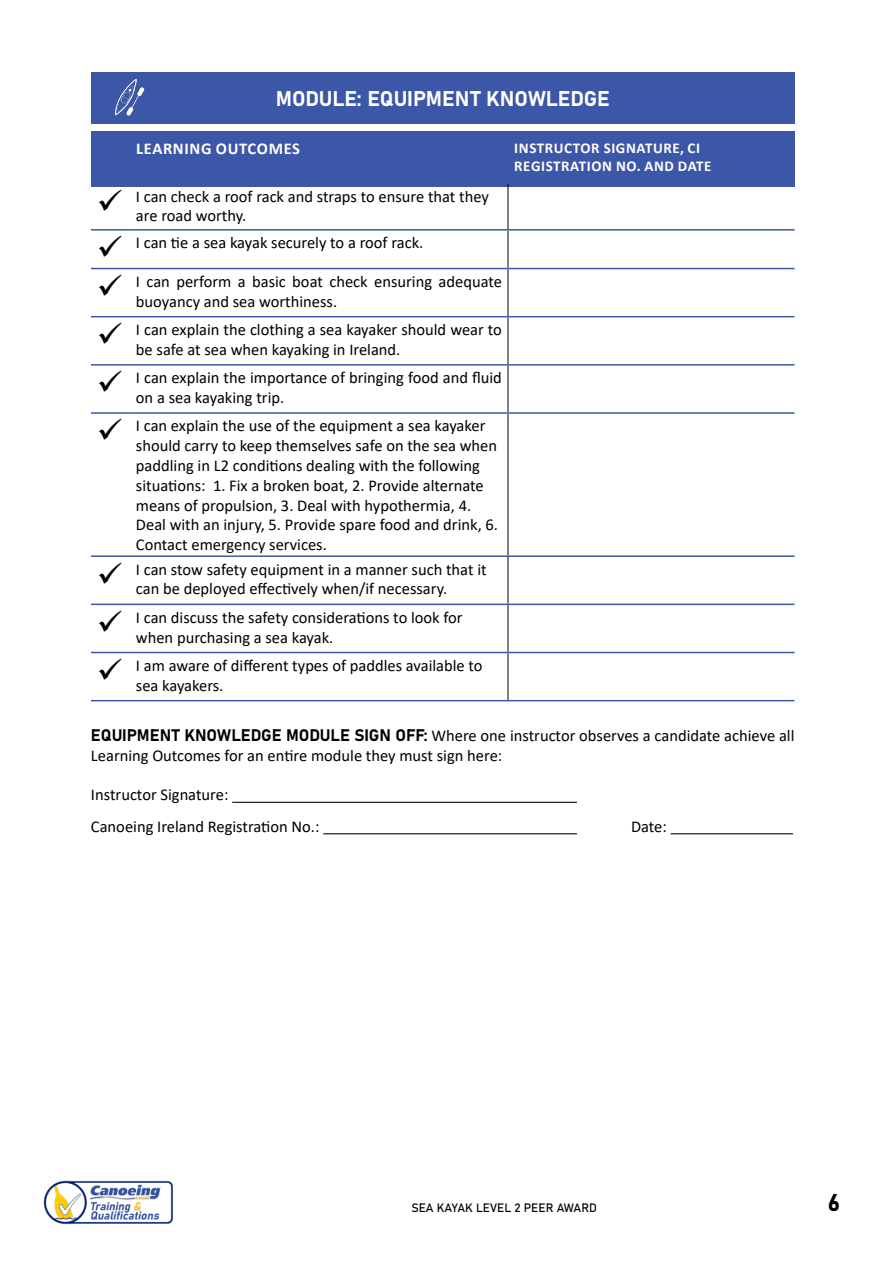
<style>
.page{position:relative;width:893px;height:1263px;background:#fff}
.page>*{position:absolute;margin:0;border:0;box-sizing:border-box;transform-origin:0 0}
.t1{font:24px "Bahnschrift";color:#000}
.Paragraph_Style_1{font:21px "Bahnschrift";color:#fff}
.Main_Text{font:16.5px/19.8px "Calibri";color:#000}
.Paragraph_Style_1-2{font:700 16.5px "Calibri";letter-spacing:.04em;color:#fff}
.Main_Text-2{font:700 15px/18px "Calibri";letter-spacing:.04em;color:#fff}
.t2{font:12px "Bahnschrift";color:#000}
.s1{font-family:"Bahnschrift"}
</style>
<div class="page">
<div style="left:91px;top:131px;width:703px;height:55px;background:#3c57a7"></div>
<hr style="left:91px;top:229px;width:39px;height:2px;background:#3c57a7">
<hr style="left:91px;top:268px;width:39px;height:1px;background:#3c57a7">
<hr style="left:91px;top:316px;width:39px;height:1px;background:#3c57a7">
<hr style="left:91px;top:364px;width:39px;height:2px;background:#3c57a7">
<hr style="left:91px;top:412px;width:39px;height:2px;background:#3c57a7">
<hr style="left:91px;top:555px;width:39px;height:2px;background:#3c57a7">
<hr style="left:91px;top:604px;width:39px;height:1px;background:#3c57a7">
<hr style="left:91px;top:652px;width:39px;height:1px;background:#3c57a7">
<hr style="left:91px;top:700px;width:39px;height:1px;background:#3c57a7">
<hr style="left:508px;top:184px;width:1px;height:45px;background:#000">
<hr style="left:508px;top:231px;width:1px;height:37px;background:#000">
<hr style="left:508px;top:269px;width:1px;height:47px;background:#000">
<hr style="left:508px;top:317px;width:1px;height:47px;background:#000">
<hr style="left:508px;top:366px;width:1px;height:46px;background:#000">
<hr style="left:508px;top:414px;width:1px;height:141px;background:#000">
<hr style="left:508px;top:557px;width:1px;height:47px;background:#000">
<hr style="left:508px;top:605px;width:1px;height:47px;background:#000">
<hr style="left:508px;top:653px;width:1px;height:47px;background:#000">
<hr style="left:130px;top:229px;width:378px;height:2px;background:#3c57a7">
<hr style="left:508px;top:229px;width:286px;height:2px;background:#3c57a7">
<hr style="left:130px;top:268px;width:378px;height:1px;background:#3c57a7">
<hr style="left:508px;top:268px;width:286px;height:1px;background:#3c57a7">
<hr style="left:130px;top:316px;width:378px;height:1px;background:#3c57a7">
<hr style="left:508px;top:316px;width:286px;height:1px;background:#3c57a7">
<hr style="left:130px;top:364px;width:378px;height:2px;background:#3c57a7">
<hr style="left:508px;top:364px;width:286px;height:2px;background:#3c57a7">
<hr style="left:130px;top:412px;width:378px;height:2px;background:#3c57a7">
<hr style="left:508px;top:412px;width:286px;height:2px;background:#3c57a7">
<hr style="left:130px;top:555px;width:378px;height:2px;background:#3c57a7">
<hr style="left:508px;top:555px;width:286px;height:2px;background:#3c57a7">
<hr style="left:130px;top:604px;width:378px;height:1px;background:#3c57a7">
<hr style="left:508px;top:604px;width:286px;height:1px;background:#3c57a7">
<hr style="left:130px;top:652px;width:378px;height:1px;background:#3c57a7">
<hr style="left:508px;top:652px;width:286px;height:1px;background:#3c57a7">
<hr style="left:130px;top:700px;width:378px;height:1px;background:#3c57a7">
<hr style="left:508px;top:700px;width:286px;height:1px;background:#3c57a7">
<div style="left:91px;top:72px;width:703px;height:51px;background:#3c57a7"></div>
<hr style="left:232px;top:802px;width:345px;height:1px;background:#000">
<hr style="left:323px;top:833px;width:254px;height:1px;background:#000">
<hr style="left:671px;top:833px;width:122px;height:1px;background:#000">
<img style="left:115px;top:78px;width:30px;height:38px">
<img style="left:43px;top:1180px;width:130px;height:45px">
<p class="Paragraph_Style_1" style="left:276px;top:83px;width:336px">MODULE: EQUIPMENT KNOWLEDGE</p>
<p class="Paragraph_Style_1-2" style="left:136px;top:137px;width:165px">LEARNING OUTCOMES</p>
<p class="Main_Text-2" style="left:514px;top:138px;width:199px">INSTRUCTOR SIGNATURE, CI<br>REGISTRATION NO. AND DATE</p>
<p class="Main_Text" style="left:136px;top:186px;width:355px">I can check a roof rack and straps to ensure that they are road worthy.</p>
<p class="Main_Text" style="left:136px;top:232px;width:289px">I can tie a sea kayak securely to a roof rack.</p>
<p class="Main_Text" style="left:136px;top:271px;width:367px">I can perform a basic boat check ensuring adequate buoyancy and sea worthiness.</p>
<p class="Main_Text" style="left:136px;top:319px;width:367px">I can explain the clothing a sea kayaker should wear to be safe at sea when kayaking in Ireland.</p>
<p class="Main_Text" style="left:136px;top:367px;width:367px">I can explain the importance of bringing food and fluid on a sea kayaking trip.</p>
<p class="Main_Text" style="left:136px;top:416px;width:364px">I can explain the use of the equipment a sea kayaker should carry to keep themselves safe on the sea when paddling in L2 conditions dealing with the following situations: 1. Fix a broken boat, 2. Provide alternate means of propulsion, 3. Deal with hypothermia, 4.<br>Deal with an injury, 5. Provide spare food and drink, 6.<br>Contact emergency services.</p>
<p class="Main_Text" style="left:136px;top:559px;width:352px">I can stow safety equipment in a manner such that it can be deployed effectively when/if necessary.</p>
<p class="Main_Text" style="left:136px;top:607px;width:328px">I can discuss the safety considerations to look for when purchasing a sea kayak.</p>
<p class="Main_Text" style="left:136px;top:655px;width:348px">I am aware of different types of paddles available to sea kayakers.</p>
<p class="Main_Text" style="left:91px;top:725px;width:705px"><span class="s1">EQUIPMENT KNOWLEDGE MODULE SIGN OFF:</span> Where one instructor observes a candidate achieve all<br>Learning Outcomes for an entire module they must sign here:</p>
<p class="Main_Text" style="left:91px;top:785px;width:139px">Instructor Signature:</p>
<p class="Main_Text" style="left:91px;top:816px;width:230px">Canoeing Ireland Registration No.:</p>
<p class="Main_Text" style="left:631px;top:816px;width:37px">Date:</p>
<p class="t2" style="left:411px;top:1198px;width:187px">SEA KAYAK LEVEL 2 PEER AWARD</p>
<p class="t1" style="left:828px;top:1184px;width:14px">6</p>
</div>
